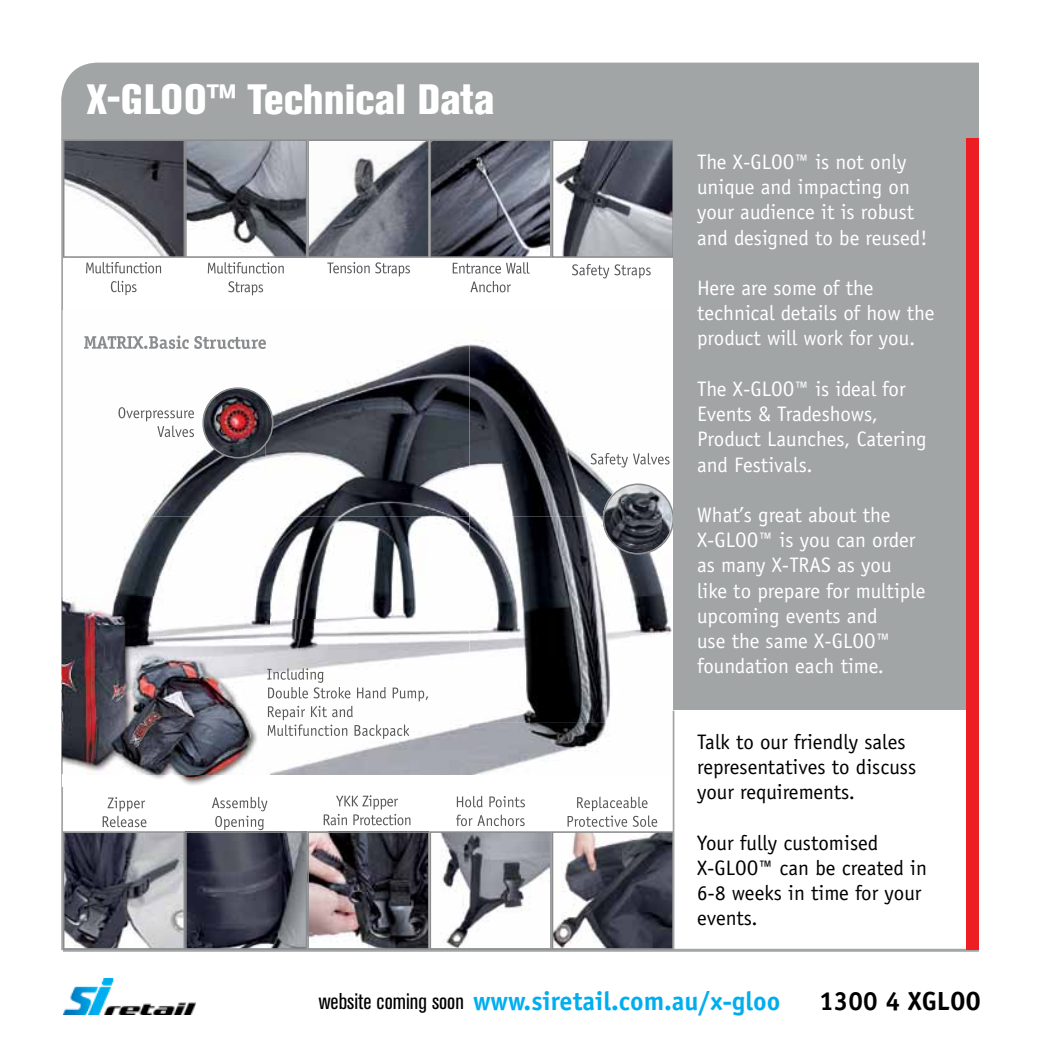
<style>
.page{position:relative;width:1042px;height:1042px;background:#fff}
.page>*{position:absolute;margin:0;border:0;box-sizing:border-box;transform-origin:0 0}
.t1{font:800 condensed 42px "Akzidenz Grotesk BE";color:#fff}
.t2{font:700 26.25px "Officina Sans Std";color:#00aeef}
.t3{font:700 26.25px "Officina Sans Std";color:#000}
.t4{font:condensed 22.75px "Akzidenz Grotesk BE";color:#000}
.t5{font:21px/25.2px "Officina Sans Std";color:#fff}
.t6{font:21px/25.2px "Officina Sans Std";color:#000}
</style>
<div class="page">
<img style="left:63px;top:979px;width:133px;height:35px">
<hr style="left:61px;top:139px;width:2px;height:811px;background:#a2a5a5">
<hr style="left:63px;top:949px;width:916px;height:1px;background:#a2a5a5">
<div style="left:61px;top:63px;width:918px;height:76px;background:#a2a5a5"></div>
<img style="left:188px;top:142px;width:238px;height:113px">
<div style="left:307px;top:139px;width:122px;height:119px;border:2px solid #8a8c8e"></div>
<div style="left:185px;top:139px;width:122px;height:119px;border:2px solid #8a8c8e"></div>
<img style="left:555px;top:142px;width:116px;height:113px">
<div style="left:552px;top:139px;width:122px;height:119px;border:2px solid #8a8c8e"></div>
<img style="left:555px;top:834px;width:116px;height:112px">
<div style="left:552px;top:831px;width:122px;height:118px;border:2px solid #8a8c8e"></div>
<img style="left:310px;top:834px;width:116px;height:112px">
<div style="left:307px;top:831px;width:122px;height:118px;border:2px solid #8a8c8e"></div>
<svg style="left:324px;top:795px;width:86px;height:30px"></svg>
<svg style="left:63px;top:797px;width:122px;height:152px"></svg>
<svg style="left:111px;top:281px;width:26px;height:14px"></svg>
<svg style="left:63px;top:139px;width:122px;height:134px"></svg>
<svg style="left:228px;top:281px;width:35px;height:14px"></svg>
<svg style="left:208px;top:262px;width:76px;height:12px"></svg>
<svg style="left:327px;top:262px;width:83px;height:14px"></svg>
<svg style="left:470px;top:281px;width:41px;height:11px"></svg>
<svg style="left:429px;top:139px;width:123px;height:135px;background:#6e707b"></svg>
<svg style="left:572px;top:264px;width:79px;height:14px"></svg>
<svg style="left:429px;top:814px;width:123px;height:135px"></svg>
<svg style="left:457px;top:796px;width:68px;height:11px"></svg>
<svg style="left:567px;top:796px;width:90px;height:31px"></svg>
<img style="left:143px;top:340px;width:527px;height:176px">
<img style="left:114px;top:516px;width:355px;height:103px">
<img style="left:469px;top:517px;width:203px;height:257px">
<img style="left:270px;top:620px;width:199px;height:154px">
<svg style="left:84px;top:335px;width:182px;height:14px"></svg>
<img style="left:63px;top:597px;width:207px;height:188px">
<img style="left:62px;top:596px;width:1px;height:178px">
<svg style="left:267px;top:668px;width:161px;height:71px"></svg>
<img style="left:188px;top:834px;width:116px;height:112px">
<div style="left:185px;top:831px;width:122px;height:118px;border:2px solid #8a8c8e"></div>
<img style="left:203px;top:388px;width:69px;height:69px">
<div style="left:202px;top:387px;width:71px;height:71px;border:2px solid #8a8c8e;border-radius:50%"></div>
<img style="left:603px;top:484px;width:69px;height:69px">
<div style="left:603px;top:483px;width:71px;height:71px;border:2px solid #8a8c8e;border-radius:50%"></div>
<svg style="left:590px;top:453px;width:79px;height:14px"></svg>
<svg style="left:118px;top:407px;width:76px;height:30px"></svg>
<svg style="left:212px;top:797px;width:55px;height:33px"></svg>
<hr style="left:977px;top:140px;width:2px;height:812px;background:#a2a5a5">
<hr style="left:63px;top:950px;width:914px;height:2px;background:#a2a5a5">
<div style="left:673px;top:138px;width:294px;height:571px;background:#a2a5a5"></div>
<hr style="left:673px;top:711px;width:1px;height:239px;background:#a2a5a5">
<div style="left:967px;top:139px;width:12px;height:811px;background:#ed1d24"></div>
<h1 class="t1" style="left:87px;top:75px;width:409px">X-GLOO™ Technical Data</h1>
<h1 class="t1" style="left:143px;top:76px;width:191px">loo Options</h1>
<p class="t5" style="left:697px;top:149px;width:232px">The X-GLOO™ is not only unique and impacting on your audience it is robust and designed to be reused!</p>
<p class="t5" style="left:697px;top:275px;width:239px">Here are some of the technical details of how the product will work for you.</p>
<p class="t5" style="left:697px;top:376px;width:231px">The X-GLOO™ is ideal for<br>Events &amp; Tradeshows,<br>Product Launches, Catering and Festivals.</p>
<p class="t5" style="left:697px;top:502px;width:230px">What’s great about the<br>X-GLOO™ is you can order as many X-TRAS as you like to prepare for multiple upcoming events and<br>use the same X-GLOO™ foundation each time.</p>
<p class="t6" style="left:697px;top:729px;width:221px">Talk to our friendly sales representatives to discuss your requirements.</p>
<p class="t6" style="left:697px;top:830px;width:231px">Your fully customised<br>X-GLOO™ can be created in<br>6-8 weeks in time for your events.</p>
<p class="t4" style="left:319px;top:988px;width:147px">website coming soon</p>
<p class="t2" style="left:473px;top:984px;width:309px">www.siretail.com.au/x-gloo</p>
<p class="t3" style="left:819px;top:984px;width:163px">1300 4 XGLOO</p>
</div>
